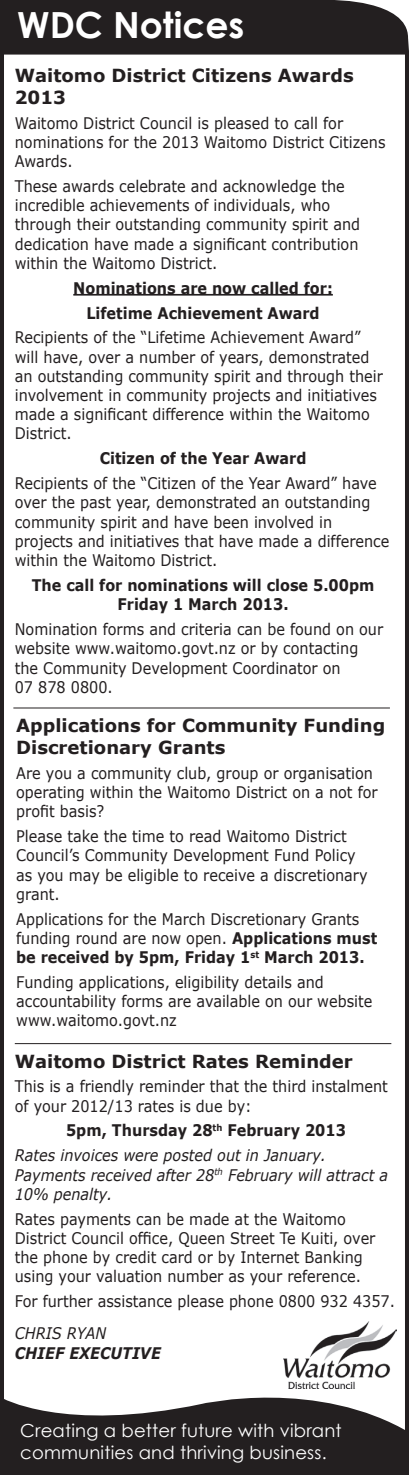
<style>
.page{position:relative;width:409px;height:1475px;background:#fff}
.page>*{position:absolute;margin:0;border:0;box-sizing:border-box;transform-origin:0 0}
.t1{font:700 36px "Century Gothic";color:#fff}
.t2{font:700 18px/21.6px "Verdana";color:#231f20}
.t3{font:18px/21.6px "Century Gothic";letter-spacing:.01em;color:#fff}
.t4{font:16px/19.2px "Verdana";color:#231f20;scale:.9 1}
.t5{font:italic 16px/24.8px "Verdana";color:#231f20;scale:.9 1}
.t6{font:700 16px/24.8px "Verdana";color:#231f20;text-align:center;scale:.9 1}
.t7{font:italic 700 16px "Verdana";color:#231f20;scale:.9 1}
.s1{font-weight:700}
.s2{font-weight:700;font-style:normal}
</style>
<div class="page">
<div style="left:0;top:51px;width:408px;height:1423px;border:4px solid #231f20"></div>
<div style="left:0;top:0;width:408px;height:52px;background:#231f20"></div>
<svg style="left:0;top:1377px;width:408px;height:96px;fill:#231f20"></svg>
<img style="left:283px;top:1321px;width:113px;height:67px">
<hr style="left:15px;top:1043px;width:376px;height:1px;background:#231f20">
<hr style="left:73px;top:294px;width:259px;height:1px;background:#231f20">
<hr style="left:13px;top:707px;width:376px;height:1px;background:#231f20">
<h1 class="t1" style="left:17px;top:-2px;width:228px">WDC Notices</h1>
<p class="t2" style="left:15px;top:64px;width:340px">Waitomo District Citizens Awards<br>2013</p>
<p class="t4" style="left:15px;top:113px;width:413px">Waitomo District Council is pleased to call for nominations for the 2013 Waitomo District Citizens<br>Awards.</p>
<p class="t4" style="left:15px;top:176px;width:384px">These awards celebrate and acknowledge the incredible achievements of individuals, who through their outstanding community spirit and dedication have made a significant contribution within the Waitomo District.</p>
<p class="t6" style="left:73px;top:275px;width:289px">Nominations are now called for:<br>Lifetime Achievement Award</p>
<p class="t4" style="left:15px;top:327px;width:410px">Recipients of the “Lifetime Achievement Award” will have, over a number of years, demonstrated an outstanding community spirit and through their involvement in community projects and initiatives made a significant difference within the Waitomo District.</p>
<p class="t6" style="left:100px;top:445px;width:231px">Citizen of the Year Award</p>
<p class="t4" style="left:15px;top:473px;width:417px">Recipients of the “Citizen of the Year Award” have over the past year, demonstrated an outstanding community spirit and have been involved in projects and initiatives that have made a difference within the Waitomo District.</p>
<p class="t6" style="left:32px;top:575px;width:382px;line-height:19.2px">The call for nominations will close 5.00pm<br>Friday 1 March 2013.</p>
<p class="t4" style="left:15px;top:619px;width:410px">Nomination forms and criteria can be found on our website www.waitomo.govt.nz or by contacting the Community Development Coordinator on<br>07 878 0800.</p>
<p class="t2" style="left:16px;top:714px;width:370px">Applications for Community Funding<br>Discretionary Grants</p>
<p class="t4" style="left:16px;top:762px;width:402px">Are you a community club, group or organisation operating within the Waitomo District on a not for profit basis?</p>
<p class="t4" style="left:16px;top:826px;width:391px">Please take the time to read Waitomo District Council’s Community Development Fund Policy as you may be eligible to receive a discretionary grant.</p>
<p class="t4" style="left:16px;top:908px;width:402px">Applications for the March Discretionary Grants funding round are now open. <span class="s1">Applications must be received by 5pm, Friday 1</span><sup>st</sup> <span class="s1">March 2013.</span></p>
<p class="t4" style="left:16px;top:971px;width:397px">Funding applications, eligibility details and accountability forms are available on our website www.waitomo.govt.nz</p>
<p class="t2" style="left:15px;top:1049px;width:339px">Waitomo District Rates Reminder</p>
<p class="t4" style="left:15px;top:1076px;width:415px">This is a friendly reminder that the third instalment of your 2012/13 rates is due by:</p>
<p class="t5" style="left:15px;top:1117px;width:369px;text-indent:51px"><span class="s2">5pm, Thursday 28</span><sup>th</sup> <span class="s2">February 2013<br></span>Rates invoices were posted out in January.</p>
<p class="t5" style="left:15px;top:1164px;width:416px;line-height:19.2px">Payments received after 28<sup>th</sup> February will attract a<br>10% penalty.</p>
<p class="t4" style="left:15px;top:1208px;width:401px">Rates payments can be made at the Waitomo District Council office, Queen Street Te Kuiti, over the phone by credit card or by Internet Banking using your valuation number as your reference.</p>
<p class="t4" style="left:15px;top:1290px;width:423px">For further assistance please phone 0800 932 4357.</p>
<p class="t5" style="left:15px;top:1319px;width:103px">CHRIS RYAN</p>
<p class="t7" style="left:15px;top:1342px;width:163px">CHIEF EXECUTIVE</p>
<p class="t3" style="left:20px;top:1419px;width:322px">Creating a better future with vibrant communities and thriving business.</p>
</div>
